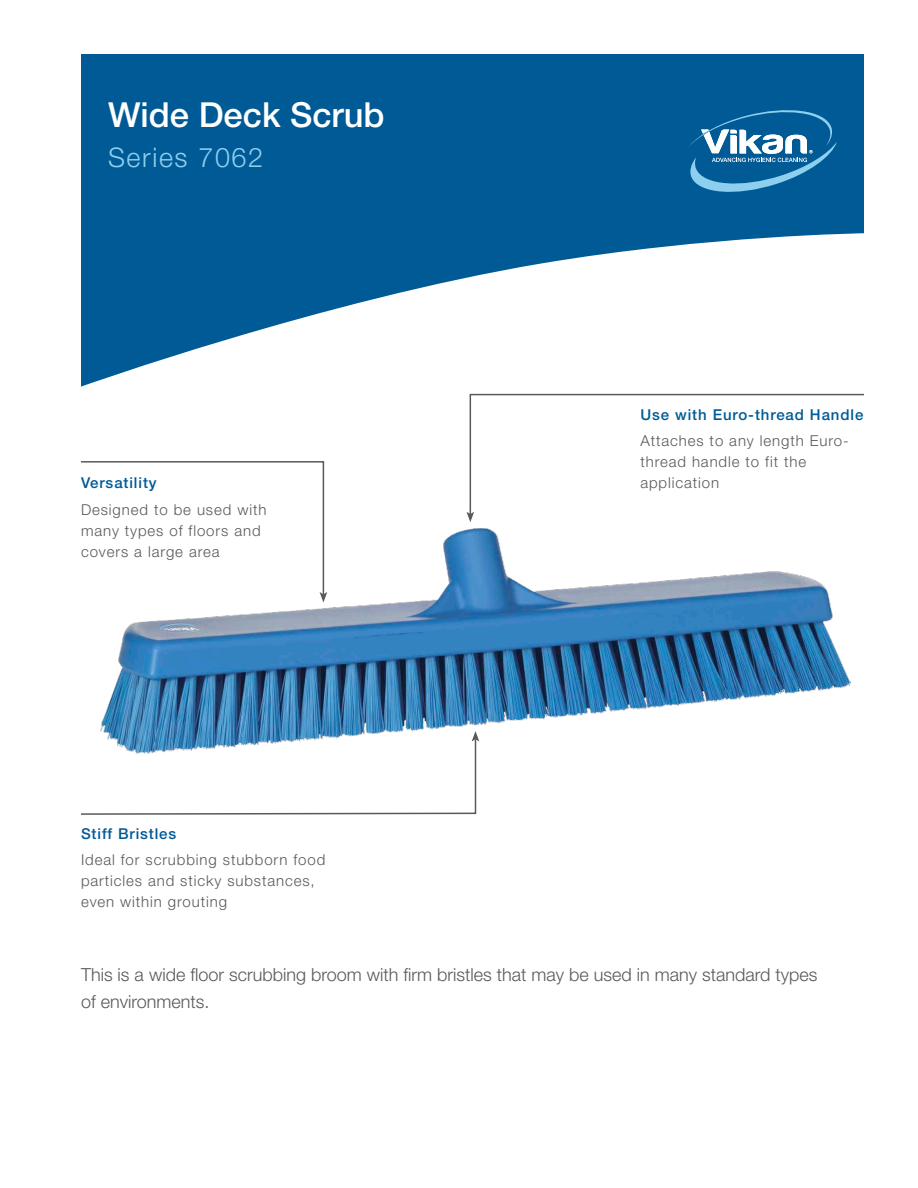
<style>
.page{position:relative;width:918px;height:1188px;background:#fff}
.page>*{position:absolute;margin:0;border:0;box-sizing:border-box;transform-origin:0 0}
.t1{font:500 34.5px "Helvetica Neue LT Std";color:#fff}
.t2{font:300 27px "Helvetica Neue LT Std";letter-spacing:.06em;color:#8dcfef}
.t3{font:300 18px/27px "Helvetica Neue LT Std";color:#57595b}
.t4{font:300 15px/21px "Helvetica Neue LT Std";letter-spacing:.06em;color:#57595b}
.t5{font:500 15px "Helvetica Neue LT Std";letter-spacing:.06em;color:#005a96}
</style>
<div class="page">
<div style="left:81px;top:54px;width:783px;height:333px;background:#005a96"></div>
<svg style="left:688px;top:110px;width:149px;height:82px"></svg>
<img style="left:100px;top:265px;width:751px;height:477px">
<svg style="left:81px;top:731px;width:398px;height:84px"></svg>
<svg style="left:81px;top:460px;width:246px;height:143px"></svg>
<svg style="left:469px;top:393px;width:395px;height:123px"></svg>
<svg style="left:466px;top:512px;width:8px;height:10px"></svg>
<h1 class="t1" style="left:108px;top:94px;width:278px">Wide Deck Scrub</h1>
<h2 class="t2" style="left:108px;top:141px;width:157px">Series 7062</h2>
<p class="t5" style="left:81px;top:474px;width:77px">Versatility</p>
<p class="t4" style="left:81px;top:498px;width:187px">Designed to be used with many types of floors and covers a large area</p>
<p class="t5" style="left:81px;top:824px;width:97px">Stiff Bristles</p>
<p class="t4" style="left:81px;top:849px;width:246px">Ideal for scrubbing stubborn food particles and sticky substances, even within grouting</p>
<p class="t5" style="left:640px;top:405px;width:224px">Use with Euro-thread Handle</p>
<p class="t4" style="left:640px;top:430px;width:210px">Attaches to any length Euro&shy;thread handle to fit the application</p>
<p class="t3" style="left:81px;top:960px;width:738px">This is a wide floor scrubbing broom with firm bristles that may be used in many standard types of environments.</p>
</div>
